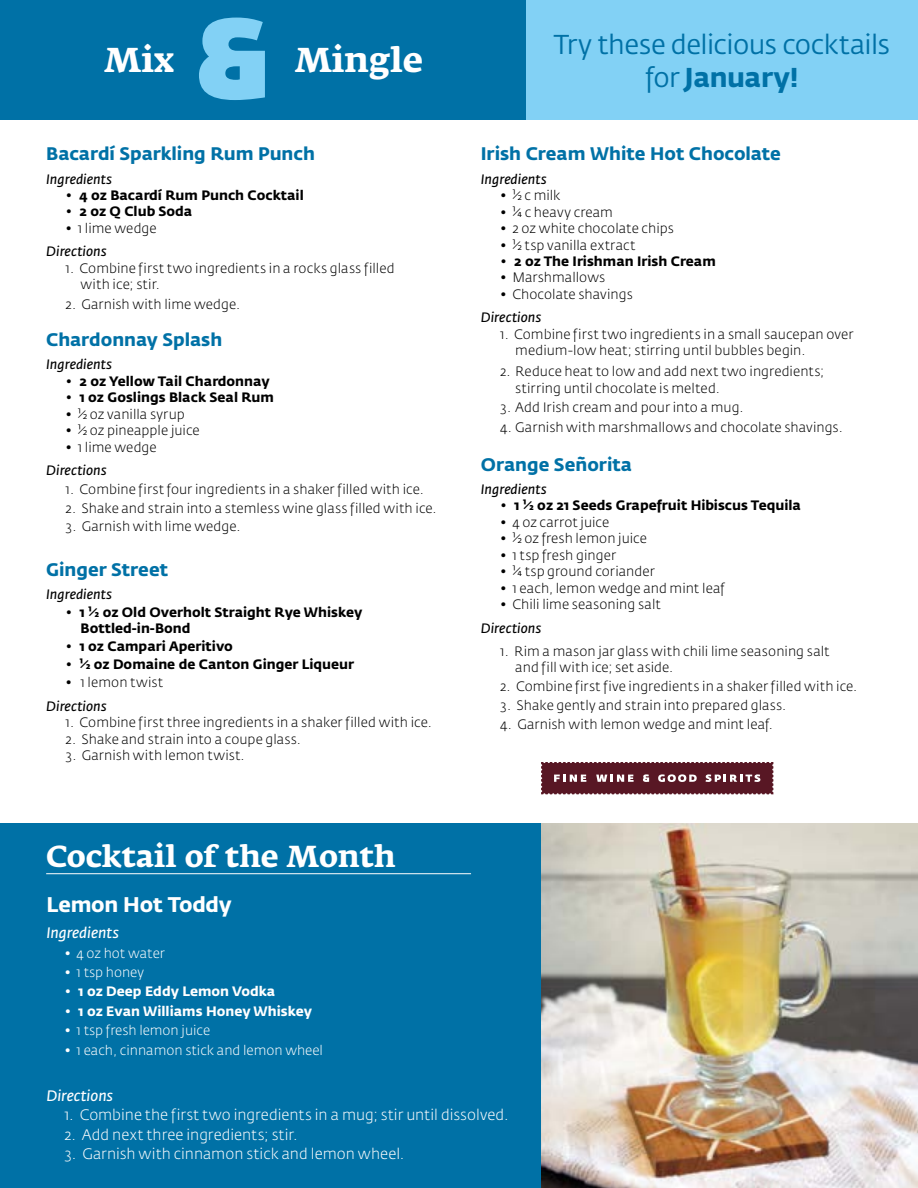
<style>
.page{position:relative;width:918px;height:1188px;background:#fff}
.page>*{position:absolute;margin:0;border:0;box-sizing:border-box;transform-origin:0 0}
.t1{font:700 34.2px "Fedra Serif A Std";letter-spacing:-.005em;color:#fff}
.t2{font:700 30px "Fedra Serif A Std";letter-spacing:-.005em;color:#fff}
.t3{font:27px/33px "Fedra Sans Std";letter-spacing:-.02em;color:#0071a6;text-align:center}
.t4{font:700 21px "Fedra Sans Std";letter-spacing:-.01em;color:#fff}
.t5{font:700 18px "Fedra Sans Std";letter-spacing:-.005em;color:#0071a6}
.t6{font:300 15px "Fedra Sans Std";letter-spacing:.005em;color:#fff}
.t7{font:italic 600 15px "Fedra Sans Std";letter-spacing:-.005em;color:#fff}
.t8{font:300 13.5px/16.5px "Fedra Sans Std";letter-spacing:.005em;color:#000}
.t9{font:700 13.5px/16.5px "Fedra Sans Std";color:#000}
.t10{font:italic 600 13.5px "Fedra Sans Std";color:#000}
.t11{font:300 13.5px "Fedra Sans Std";color:#fff}
.t12{font:700 13.5px "Fedra Sans Std";color:#fff}
.s1{font-weight:700}
</style>
<div class="page">
<div style="left:0;top:824px;width:910px;height:364px;background:#0071a6"></div>
<hr style="left:46px;top:873px;width:425px;height:1px;background:#fff">
<div style="left:0;top:0;width:527px;height:120px;background:#0071a6"></div>
<svg style="left:199px;top:18px;width:66px;height:82px"></svg>
<div style="left:526px;top:0;width:391px;height:120px;background:#82d1f5"></div>
<img style="left:541px;top:824px;width:377px;height:364px">
<svg style="left:541px;top:762px;width:232px;height:32px;background:#6b313d"></svg>
<h1 class="t1" style="left:104px;top:40px;width:71px">Mix</h1>
<h1 class="t1" style="left:295px;top:40px;width:130px">Mingle</h1>
<h3 class="t5" style="left:46px;top:142px;width:270px">Bacardí Sparkling Rum Punch</h3>
<p class="t10" style="left:46px;top:171px;width:67px">Ingredients</p>
<p class="t9" style="left:66px;top:187px;width:240px">• 4 oz Bacardí Rum Punch Cocktail</p>
<p class="t9" style="left:66px;top:203px;width:128px">• 2 oz Q Club Soda</p>
<p class="t8" style="left:66px;top:220px;width:93px">• 1 lime wedge</p>
<p class="t10" style="left:46px;top:243px;width:62px">Directions</p>
<p class="t8" style="left:81px;top:260px;width:316px;text-indent:-15px">1. Combine first two ingredients in a rocks glass filled with ice; stir.</p>
<p class="t8" style="left:66px;top:296px;width:176px">2. Garnish with lime wedge.</p>
<h3 class="t5" style="left:46px;top:328px;width:178px">Chardonnay Splash</h3>
<p class="t10" style="left:46px;top:356px;width:67px">Ingredients</p>
<p class="t9" style="left:66px;top:373px;width:206px">• 2 oz Yellow Tail Chardonnay</p>
<p class="t9" style="left:66px;top:389px;width:210px">• 1 oz Goslings Black Seal Rum</p>
<p class="t8" style="left:66px;top:406px;width:121px">• ½ oz vanilla syrup</p>
<p class="t8" style="left:66px;top:423px;width:136px">• ½ oz pineapple juice</p>
<p class="t8" style="left:66px;top:439px;width:93px">• 1 lime wedge</p>
<p class="t10" style="left:46px;top:462px;width:62px">Directions</p>
<p class="t8" style="left:66px;top:481px;width:360px">1. Combine first four ingredients in a shaker filled with ice.</p>
<p class="t8" style="left:66px;top:500px;width:372px">2. Shake and strain into a stemless wine glass filled with ice.</p>
<p class="t8" style="left:66px;top:519px;width:176px">3. Garnish with lime wedge.</p>
<h3 class="t5" style="left:46px;top:558px;width:124px">Ginger Street</h3>
<p class="t10" style="left:46px;top:586px;width:67px">Ingredients</p>
<p class="t9" style="left:81px;top:604px;width:283px;text-indent:-15px">• 1 ½ oz Old Overholt Straight Rye Whiskey<br>Bottled-in-Bond</p>
<p class="t9" style="left:66px;top:638px;width:169px">• 1 oz Campari Aperitivo</p>
<p class="t9" style="left:66px;top:656px;width:290px">• ½ oz Domaine de Canton Ginger Liqueur</p>
<p class="t8" style="left:66px;top:675px;width:99px">• 1 lemon twist</p>
<p class="t10" style="left:46px;top:698px;width:62px">Directions</p>
<p class="t8" style="left:66px;top:714px;width:368px">1. Combine first three ingredients in a shaker filled with ice.</p>
<p class="t8" style="left:66px;top:731px;width:237px">2. Shake and strain into a coupe glass.</p>
<p class="t8" style="left:66px;top:747px;width:180px">3. Garnish with lemon twist.</p>
<h2 class="t2" style="left:46px;top:839px;width:351px">Cocktail of the Month</h2>
<h3 class="t3" style="left:554px;top:28px;width:337px">Try these delicious cocktails for <span class="s1">January!</span></h3>
<h3 class="t5" style="left:481px;top:142px;width:302px">Irish Cream White Hot Chocolate</h3>
<p class="t10" style="left:481px;top:171px;width:67px">Ingredients</p>
<p class="t8" style="left:500px;top:187px;width:62px">• ½ c milk</p>
<p class="t8" style="left:500px;top:204px;width:114px">• ¼ c heavy cream</p>
<p class="t8" style="left:500px;top:220px;width:175px">• 2 oz white chocolate chips</p>
<p class="t8" style="left:500px;top:237px;width:137px">• ½ tsp vanilla extract</p>
<p class="t9" style="left:500px;top:253px;width:217px">• 2 oz The Irishman Irish Cream</p>
<p class="t8" style="left:500px;top:270px;width:107px">• Marshmallows</p>
<p class="t8" style="left:500px;top:286px;width:134px">• Chocolate shavings</p>
<p class="t10" style="left:481px;top:309px;width:62px">Directions</p>
<p class="t8" style="left:515px;top:326px;width:340px;text-indent:-15px">1. Combine first two ingredients in a small saucepan over medium-low heat; stirring until bubbles begin.</p>
<p class="t8" style="left:515px;top:363px;width:311px;text-indent:-15px">2. Reduce heat to low and add next two ingredients; stirring until chocolate is melted.</p>
<p class="t8" style="left:500px;top:399px;width:245px">3. Add Irish cream and pour into a mug.</p>
<p class="t8" style="left:500px;top:419px;width:344px">4. Garnish with marshmallows and chocolate shavings.</p>
<h3 class="t5" style="left:481px;top:453px;width:153px">Orange Señorita</h3>
<p class="t10" style="left:481px;top:481px;width:67px">Ingredients</p>
<p class="t9" style="left:500px;top:497px;width:302px">• 1 ½ oz 21 Seeds Grapefruit Hibiscus Tequila</p>
<p class="t8" style="left:500px;top:514px;width:110px">• 4 oz carrot juice</p>
<p class="t8" style="left:500px;top:531px;width:148px">• ½ oz fresh lemon juice</p>
<p class="t8" style="left:500px;top:547px;width:117px">• 1 tsp fresh ginger</p>
<p class="t8" style="left:500px;top:564px;width:156px">• ¼ tsp ground coriander</p>
<p class="t8" style="left:500px;top:580px;width:226px">• 1 each, lemon wedge and mint leaf</p>
<p class="t8" style="left:500px;top:597px;width:162px">• Chili lime seasoning salt</p>
<p class="t10" style="left:481px;top:620px;width:62px">Directions</p>
<p class="t8" style="left:515px;top:643px;width:316px;text-indent:-15px">1. Rim a mason jar glass with chili lime seasoning salt and fill with ice; set aside.</p>
<p class="t8" style="left:500px;top:678px;width:359px">2. Combine first five ingredients in a shaker filled with ice.</p>
<p class="t8" style="left:500px;top:697px;width:288px">3. Shake gently and strain into prepared glass.</p>
<p class="t8" style="left:500px;top:716px;width:274px">4. Garnish with lemon wedge and mint leaf.</p>
<h3 class="t4" style="left:46px;top:891px;width:187px">Lemon Hot Toddy</h3>
<p class="t7" style="left:46px;top:924px;width:74px">Ingredients</p>
<p class="t11" style="left:64px;top:945px;width:102px">• 4 oz hot water</p>
<p class="t11" style="left:64px;top:964px;width:81px">• 1 tsp honey</p>
<p class="t12" style="left:64px;top:983px;width:212px">• 1 oz Deep Eddy Lemon Vodka</p>
<p class="t12" style="left:64px;top:1003px;width:249px">• 1 oz Evan Williams Honey Whiskey</p>
<p class="t11" style="left:64px;top:1023px;width:147px">• 1 tsp fresh lemon juice</p>
<p class="t11" style="left:64px;top:1042px;width:260px">• 1 each, cinnamon stick and lemon wheel</p>
<p class="t7" style="left:46px;top:1086px;width:68px">Directions</p>
<p class="t6" style="left:64px;top:1106px;width:446px">1. Combine the first two ingredients in a mug; stir until dissolved.</p>
<p class="t6" style="left:64px;top:1125px;width:235px">2. Add next three ingredients; stir.</p>
<p class="t6" style="left:64px;top:1145px;width:342px">3. Garnish with cinnamon stick and lemon wheel.</p>
</div>
